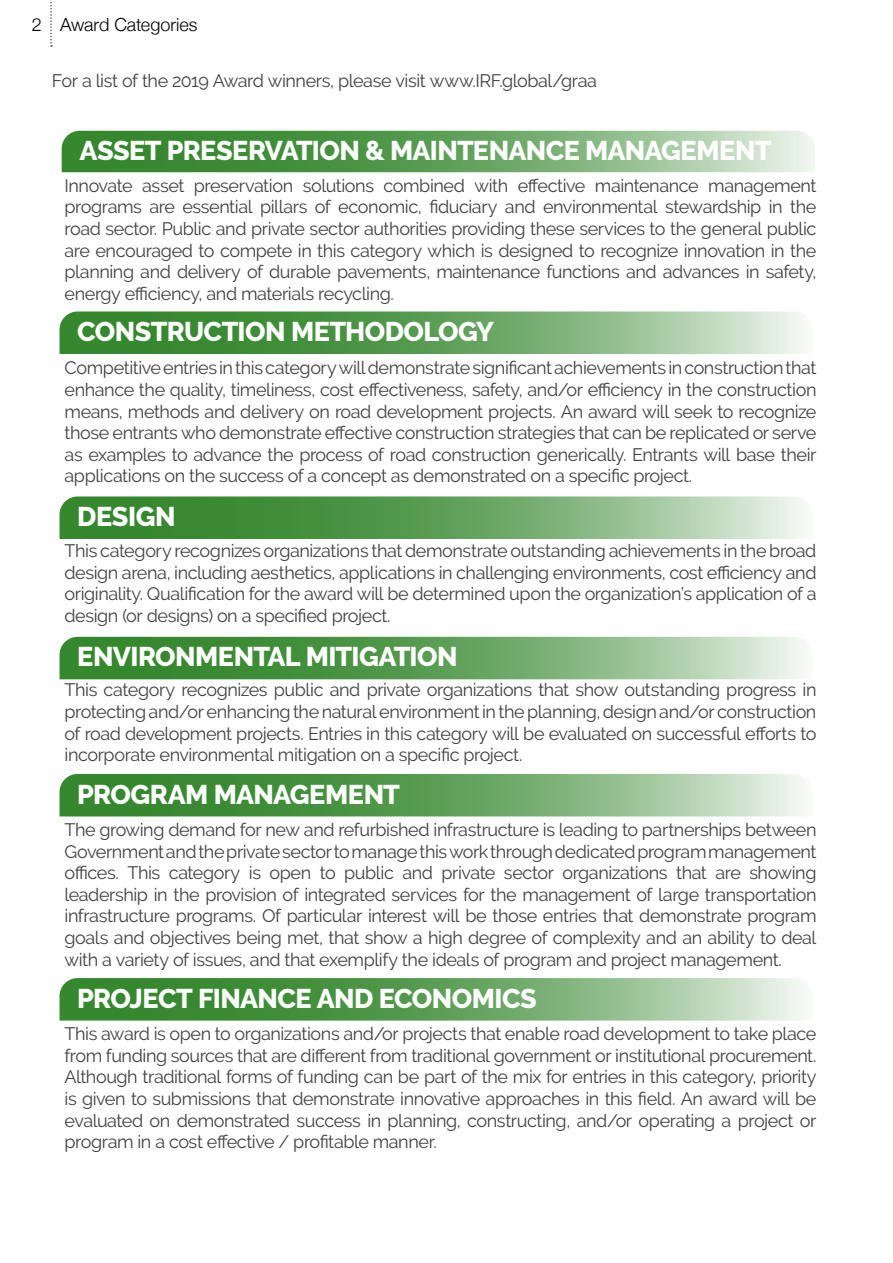
<style>
.page{position:relative;width:893px;height:1263px;background:#fff}
.page>*{position:absolute;margin:0;border:0;box-sizing:border-box;transform-origin:0 0}
.t1{font:800 27px "Raleway";letter-spacing:-.02em;color:#fff}
.t2{font:18px/21.6px "Raleway";letter-spacing:-.025em;color:#414042;text-align:justify}
.t3{font:300 18px "Helvetica Neue";color:#000}
</style>
<div class="page">
<svg style="left:50px;top:0;width:2px;height:47px"></svg>
<svg style="left:62px;top:131px;width:753px;height:41px;background:#6ea969"></svg>
<svg style="left:60px;top:311px;width:742px;height:43px;background:#6ea96a"></svg>
<svg style="left:60px;top:496px;width:742px;height:43px;background:#6ea969"></svg>
<svg style="left:60px;top:637px;width:742px;height:42px;background:#6da868"></svg>
<svg style="left:60px;top:774px;width:742px;height:42px;background:#6da868"></svg>
<svg style="left:60px;top:978px;width:742px;height:42px;background:#6da868"></svg>
<p class="t3" style="left:32px;top:13px;width:167px">2 Award Categories</p>
<p class="t2" style="left:52px;top:70px;width:547px">For a list of the 2019 Award winners, please visit www.IRF.global/graa</p>
<h1 class="t1" style="left:79px;top:136px;width:693px">ASSET PRESERVATION &amp; MAINTENANCE MANAGEMENT</h1>
<p class="t2" style="left:65px;top:175px;width:753px">Innovate asset preservation solutions combined with effective maintenance management programs are essential pillars of economic, fiduciary and environmental stewardship in the road sector. Public and private sector authorities providing these services to the general public are encouraged to compete in this category which is designed to recognize innovation in the planning and delivery of durable pavements, maintenance functions and advances in safety, energy efficiency, and materials recycling.</p>
<h1 class="t1" style="left:77px;top:316px;width:418px">CONSTRUCTION METHODOLOGY</h1>
<p class="t2" style="left:65px;top:357px;width:753px">Competitive entries in this category will demonstrate significant achievements in construction that enhance the quality, timeliness, cost effectiveness, safety, and/or efficiency in the construction means, methods and delivery on road development projects. An award will seek to recognize those entrants who demonstrate effective construction strategies that can be replicated or serve as examples to advance the process of road construction generically. Entrants will base their applications on the success of a concept as demonstrated on a specific project.</p>
<h1 class="t1" style="left:77px;top:501px;width:100px">DESIGN</h1>
<p class="t2" style="left:65px;top:540px;width:753px">This category recognizes organizations that demonstrate outstanding achievements in the broad design arena, including aesthetics, applications in challenging environments, cost efficiency and originality. Qualification for the award will be determined upon the organization’s application of a design (or designs) on a specified project.</p>
<h1 class="t1" style="left:77px;top:642px;width:382px">ENVIRONMENTAL MITIGATION</h1>
<p class="t2" style="left:65px;top:679px;width:753px">This category recognizes public and private organizations that show outstanding progress in protecting and/or enhancing the natural environment in the planning, design and/or construction of road development projects. Entries in this category will be evaluated on successful efforts to incorporate environmental mitigation on a specific project.</p>
<h1 class="t1" style="left:77px;top:779px;width:324px">PROGRAM MANAGEMENT</h1>
<p class="t2" style="left:65px;top:819px;width:753px">The growing demand for new and refurbished infrastructure is leading to partnerships between Government and the private sector to manage this work through dedicated program management offices. This category is open to public and private sector organizations that are showing leadership in the provision of integrated services for the management of large transportation infrastructure programs. Of particular interest will be those entries that demonstrate program goals and objectives being met, that show a high degree of complexity and an ability to deal with a variety of issues, and that exemplify the ideals of program and project management.</p>
<h1 class="t1" style="left:77px;top:983px;width:461px">PROJECT FINANCE AND ECONOMICS</h1>
<p class="t2" style="left:65px;top:1023px;width:753px">This award is open to organizations and/or projects that enable road development to take place from funding sources that are different from traditional government or institutional procurement.<br>Although traditional forms of funding can be part of the mix for entries in this category, priority is given to submissions that demonstrate innovative approaches in this field. An award will be evaluated on demonstrated success in planning, constructing, and/or operating a project or program in a cost effective / profitable manner.</p>
</div>
